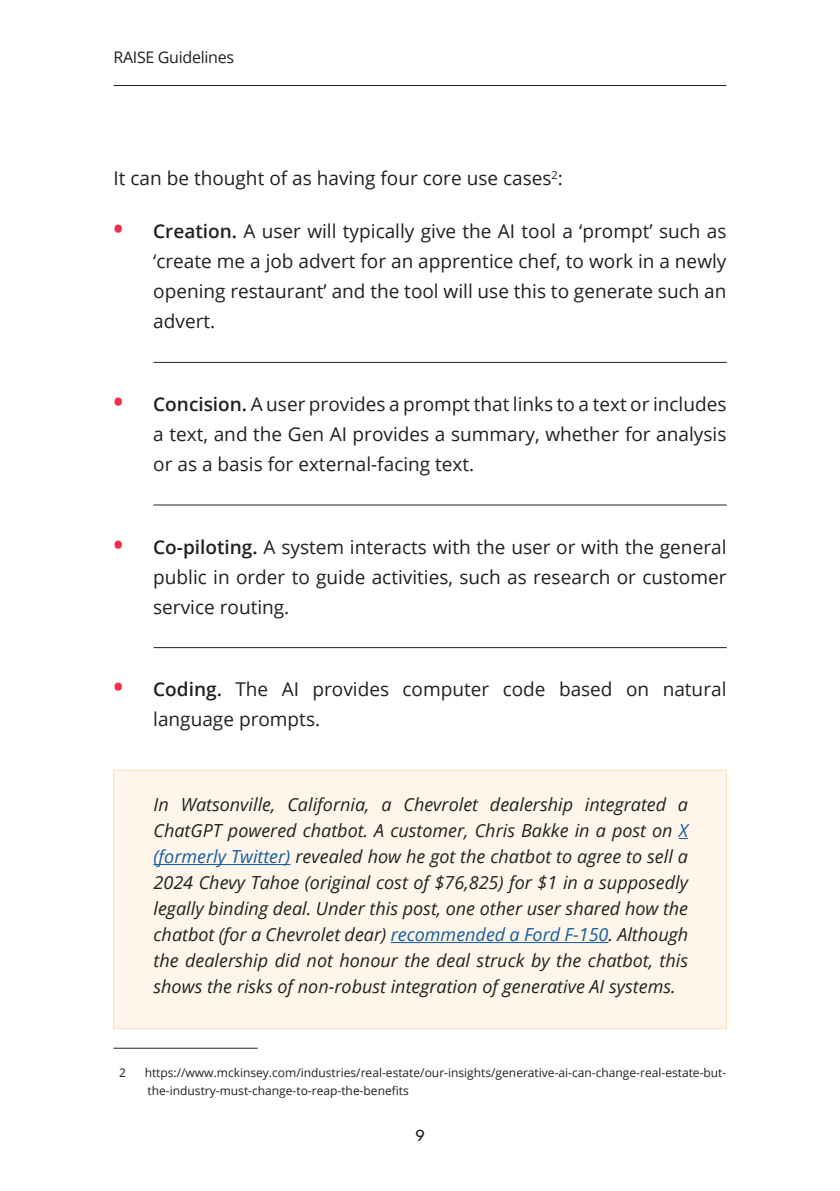
<style>
.page{position:relative;width:840px;height:1191px;background:#fff}
.page>*{position:absolute;margin:0;border:0;box-sizing:border-box;transform-origin:0 0}
.Body{font:19px/30px "Open Sans";color:#231f20;text-align:justify}
.Body-2{font:italic 18px/26px "Open Sans";color:#22221d;text-align:justify}
.t1{font:16px "Open Sans";letter-spacing:-.02em;color:#231f20}
.t2{font:300 16px "Rubik";color:#231f20}
.Footnote_body{font:12px/18px "Open Sans";color:#231f20}
.s1{font-weight:700;font-size:26px;color:#ee304c}
.s2{font-weight:600}
.s3{color:#175d9e}
</style>
<div class="page">
<hr style="left:113px;top:85px;width:613px;height:1px;background:#231f20">
<hr style="left:113px;top:1047px;width:144px;height:1px;background:#231f20">
<div style="left:113px;top:770px;width:613px;height:258px;background:#fef6ea"></div>
<hr style="left:153px;top:864px;width:137px;height:1px;background:#175d9e">
<hr style="left:390px;top:942px;width:218px;height:1px;background:#175d9e">
<hr style="left:153px;top:362px;width:573px;height:1px;background:#231f20">
<hr style="left:153px;top:504px;width:573px;height:1px;background:#231f20">
<hr style="left:153px;top:647px;width:573px;height:1px;background:#231f20">
<p class="t1" style="left:113px;top:46px;width:122px">RAISE Guidelines</p>
<p class="Body" style="left:113px;top:163px;width:450px">It can be thought of as having four core use cases<sup>2</sup>:</p>
<p class="Body" style="left:153px;top:216px;width:574px;text-indent:-40px"><span class="s1">•</span> <span class="s2">Creation.</span> A user will typically give the AI tool a ‘prompt’ such as ‘create me a job advert for an apprentice chef, to work in a newly opening restaurant’ and the tool will use this to generate such an advert.</p>
<p class="Body" style="left:153px;top:388px;width:574px;text-indent:-40px"><span class="s1">•</span> <span class="s2">Concision.</span> A user provides a prompt that links to a text or includes a text, and the Gen AI provides a summary, whether for analysis or as a basis for external-facing text.</p>
<p class="Body" style="left:153px;top:531px;width:574px;text-indent:-40px"><span class="s1">•</span> <span class="s2">Co-piloting.</span> A system interacts with the user or with the general public in order to guide activities, such as research or customer service routing.</p>
<p class="Body" style="left:153px;top:674px;width:574px;text-indent:-40px"><span class="s1">•</span> <span class="s2">Coding.</span> The AI provides computer code based on natural language prompts.</p>
<p class="Body-2" style="left:153px;top:791px;width:536px">In Watsonville, California, a Chevrolet dealership integrated a ChatGPT powered chatbot. A customer, Chris Bakke in a post on <span class="s3">X (formerly Twitter)</span> revealed how he got the chatbot to agree to sell a 2024 Chevy Tahoe (original cost of $76,825) for $1 in a supposedly legally binding deal. Under this post, one other user shared how the chatbot (for a Chevrolet dear) <span class="s3">recommended a Ford F-150</span>. Although the dealership did not honour the deal struck by the chatbot, this shows the risks of non-robust integration of generative AI systems.</p>
<p class="Footnote_body" style="left:119px;top:1063px;width:8px">2</p>
<p class="Footnote_body" style="left:145px;top:1063px;width:583px">https://www.mckinsey.com/industries/real-estate/our-insights/generative-ai-can-change-real-estate-but&shy;the-industry-must-change-to-reap-the-benefits</p>
<p class="t2" style="left:415px;top:1123px;width:11px">9</p>
</div>
